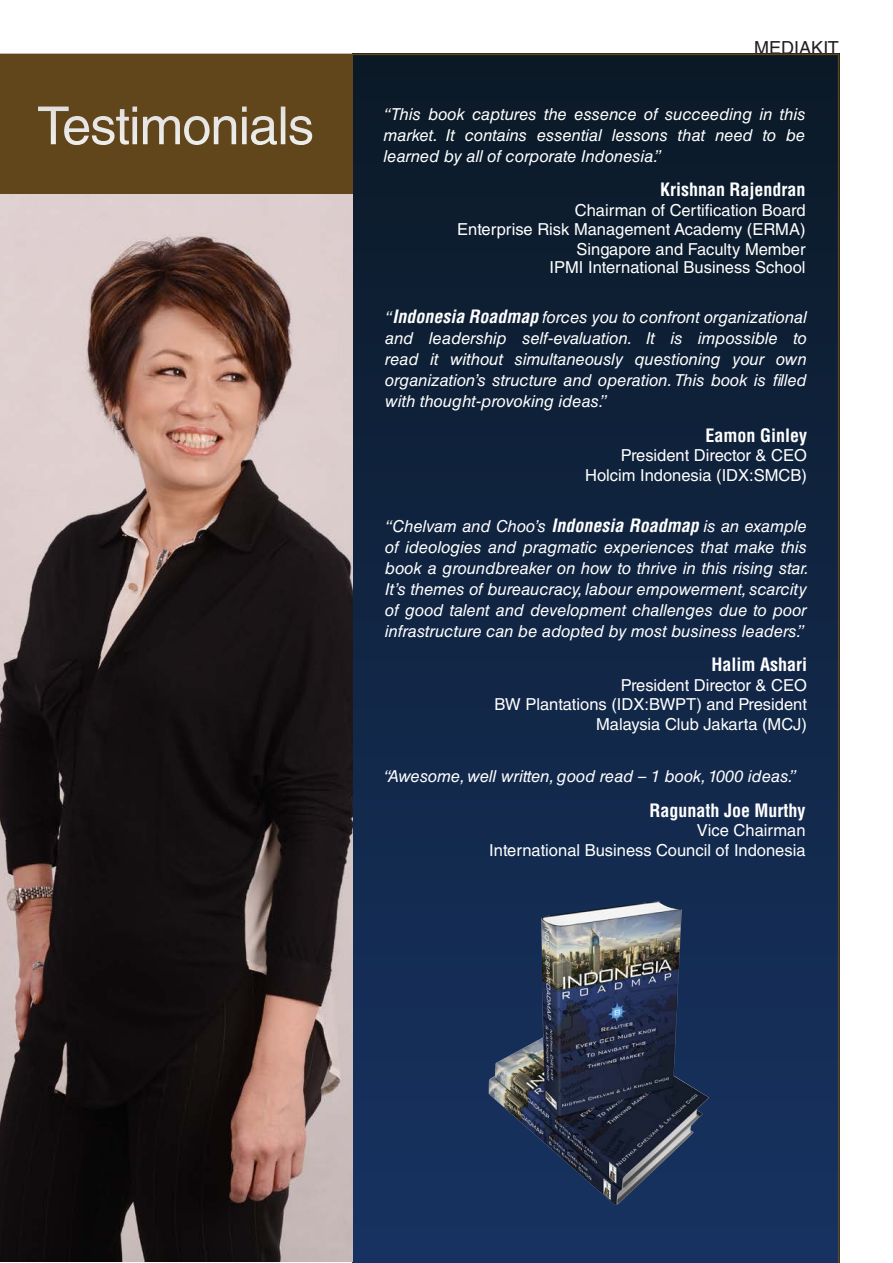
<style>
.page{position:relative;width:893px;height:1263px;background:#fff}
.page>*{position:absolute;margin:0;border:0;box-sizing:border-box;transform-origin:0 0}
.t1{font:52.5px "Helvetica LT Std";letter-spacing:-.02em;color:#fff}
.t2{font:700 condensed 18px "Helvetica LT Std";color:#fff}
.t3{font:18px "Helvetica LT Std";color:#231f20}
.t4{font:italic 16.5px/21px "Helvetica LT Std";color:#fff;text-align:justify}
.t5{font:16.5px "Helvetica LT Std";color:#fff}
.s1{font-weight:700;font-stretch:condensed;font-size:18px}
</style>
<div class="page">
<div style="left:353px;top:54px;width:486px;height:1209px;background:linear-gradient(to bottom,#0b1927,#173363)"></div>
<hr style="left:0;top:54px;width:839px;height:1px;background:#61461b">
<hr style="left:838px;top:54px;width:1px;height:1209px;background:#61461b">
<div style="left:0;top:54px;width:353px;height:142px;background:#61461b"></div>
<img style="left:0;top:194px;width:353px;height:1067px">
<img style="left:453px;top:886px;width:288px;height:341px">
<p class="t1" style="left:37px;top:95px;width:278px">Testimonials</p>
<p class="t3" style="left:754px;top:37px;width:86px">MEDIAKIT</p>
<p class="t4" style="left:384px;top:104px;width:423px">“This book captures the essence of succeeding in this market. It contains essential lessons that need to be learned by all of corporate Indonesia.”</p>
<p class="t2" style="left:660px;top:179px;width:147px">Krishnan Rajendran</p>
<p class="t5" style="left:575px;top:200px;width:232px">Chairman of Certification Board</p>
<p class="t5" style="left:457px;top:220px;width:350px">Enterprise Risk Management Academy (ERMA)</p>
<p class="t5" style="left:576px;top:239px;width:231px">Singapore and Faculty Member</p>
<p class="t5" style="left:550px;top:257px;width:257px">IPMI International Business School</p>
<p class="t4" style="left:385px;top:307px;width:423px">“<span class="s1">Indonesia Roadmap</span> forces you to confront organizational and leadership self-evaluation. It is impossible to read it without simultaneously questioning your own organization’s structure and operation. This book is filled with thought-provoking ideas.”</p>
<p class="t2" style="left:705px;top:424px;width:103px">Eamon Ginley</p>
<p class="t5" style="left:621px;top:446px;width:188px">President Director &amp; CEO</p>
<p class="t5" style="left:585px;top:465px;width:223px">Holcim Indonesia (IDX:SMCB)</p>
<p class="t4" style="left:385px;top:515px;width:425px;text-align:left">“Chelvam and Choo’s <span class="s1">Indonesia Roadmap</span> is an example of ideologies and pragmatic experiences that make this book a groundbreaker on how to thrive in this rising star.<br>It’s themes of bureaucracy, labour empowerment, scarcity of good talent and development challenges due to poor infrastructure can be adopted by most business leaders.”</p>
<p class="t2" style="left:711px;top:653px;width:97px">Halim Ashari</p>
<p class="t5" style="left:621px;top:675px;width:188px">President Director &amp; CEO</p>
<p class="t5" style="left:494px;top:695px;width:314px">BW Plantations (IDX:BWPT) and President</p>
<p class="t5" style="left:596px;top:714px;width:212px">Malaysia Club Jakarta (MCJ)</p>
<p class="t4" style="left:384px;top:766px;width:414px">“Awesome, well written, good read – 1 book, 1000 ideas.”</p>
<p class="t2" style="left:649px;top:799px;width:157px">Ragunath Joe Murthy</p>
<p class="t5" style="left:697px;top:821px;width:110px">Vice Chairman</p>
<p class="t5" style="left:489px;top:840px;width:318px">International Business Council of Indonesia</p>
</div>
